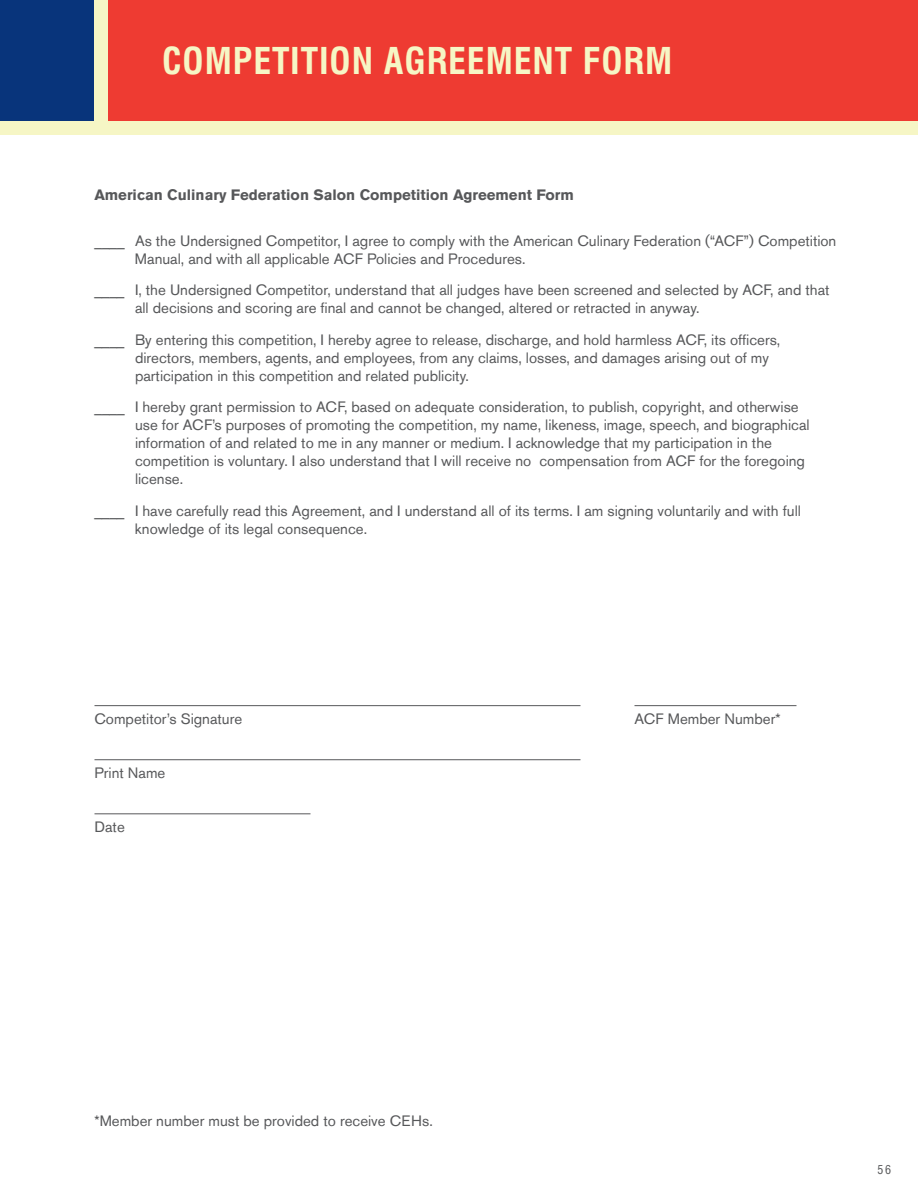
<style>
.page{position:relative;width:918px;height:1188px;background:#fff}
.page>*{position:absolute;margin:0;border:0;box-sizing:border-box;transform-origin:0 0}
.t1{font:700 36px "Corporate Condensed";letter-spacing:.025em;color:#f6f6c5}
.t2{font:15px/18px "Akzidenz Grotesk Std";color:#57585a}
.t3{font:700 15px "Akzidenz Grotesk Std";color:#57585a}
.t4{font:12px "Corporate Condensed";color:#57585a}
</style>
<div class="page">
<div style="left:0;top:0;width:94px;height:122px;background:#08347b"></div>
<div style="left:108px;top:0;width:810px;height:122px;background:#ee3b32"></div>
<div style="left:94px;top:0;width:14px;height:128px;background:#f6f6c5"></div>
<div style="left:0;top:122px;width:918px;height:13px;background:#f6f6c5"></div>
<hr style="left:94px;top:705px;width:486px;height:1px;background:#57585a">
<hr style="left:634px;top:705px;width:162px;height:1px;background:#57585a">
<hr style="left:94px;top:759px;width:486px;height:1px;background:#57585a">
<hr style="left:94px;top:813px;width:216px;height:1px;background:#57585a">
<h1 class="t1" style="left:162px;top:40px;width:512px">COMPETITION AGREEMENT FORM</h1>
<p class="t3" style="left:94px;top:186px;width:481px">American Culinary Federation Salon Competition Agreement Form</p>
<p class="t2" style="left:135px;top:231px;width:703px;text-indent:-40px">____ As the Undersigned Competitor, I agree to comply with the American Culinary Federation (“ACF”) Competition<br>Manual, and with all applicable ACF Policies and Procedures.</p>
<p class="t2" style="left:135px;top:281px;width:696px;text-indent:-41px">____ I, the Undersigned Competitor, understand that all judges have been screened and selected by ACF, and that all decisions and scoring are final and cannot be changed, altered or retracted in anyway.</p>
<p class="t2" style="left:135px;top:330px;width:647px;text-indent:-41px">____ By entering this competition, I hereby agree to release, discharge, and hold harmless ACF, its officers, directors, members, agents, and employees, from any claims, losses, and damages arising out of my participation in this competition and related publicity.</p>
<p class="t2" style="left:135px;top:398px;width:676px;text-indent:-40px">____ I hereby grant permission to ACF, based on adequate consideration, to publish, copyright, and otherwise use for ACF’s purposes of promoting the competition, my name, likeness, image, speech, and biographical information of and related to me in any manner or medium. I acknowledge that my participation in the competition is voluntary. I also understand that I will receive no compensation from ACF for the foregoing license.</p>
<p class="t2" style="left:135px;top:501px;width:667px;text-indent:-40px">____ I have carefully read this Agreement, and I understand all of its terms. I am signing voluntarily and with full knowledge of its legal consequence.</p>
<p class="t2" style="left:94px;top:709px;width:149px">Competitor’s Signature</p>
<p class="t2" style="left:634px;top:709px;width:148px">ACF Member Number*</p>
<p class="t2" style="left:94px;top:763px;width:72px">Print Name</p>
<p class="t2" style="left:94px;top:818px;width:32px">Date</p>
<p class="t2" style="left:94px;top:1111px;width:340px">*Member number must be provided to receive CEHs.</p>
<p class="t4" style="left:877px;top:1163px;width:15px">56</p>
</div>
